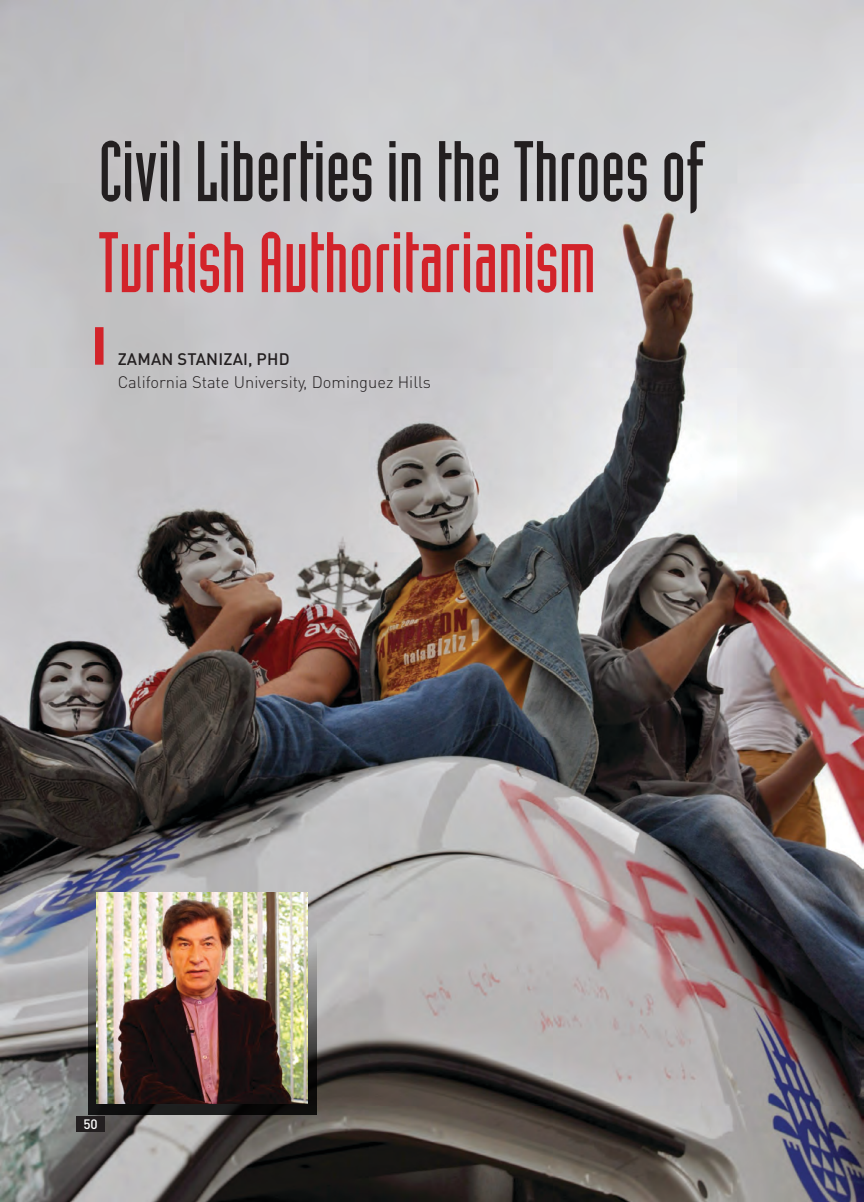
<style>
.page{position:relative;width:864px;height:1202px;background:#fff}
.page>*{position:absolute;margin:0;border:0;box-sizing:border-box;transform-origin:0 0}
.t1{font:84px "Industria LT Std Solid";color:#231f20}
.t2{font:84px "Industria LT Std Solid";color:#d2232a}
.t3{font:300 16.5px "DIN Pro";color:#231f20}
.t4{font:500 16.5px "DIN Pro";letter-spacing:.01em;color:#231f20}
.t5{font:500 13.5px "DIN Pro";color:#fff}
</style>
<div class="page">
<img style="left:0;top:0;width:864px;height:1202px">
<div style="left:95px;top:327px;width:9px;height:38px;background:#d2232a"></div>
<svg style="left:88px;top:926px;width:228px;height:189px;background:#3d3c3b"></svg>
<img style="left:97px;top:892px;width:211px;height:211px">
<div style="left:77px;top:1115px;width:28px;height:16px;background:#231f20"></div>
<h1 class="t1" style="left:99px;top:126px;width:606px">Civil Liberties in the Throes of</h1>
<h1 class="t2" style="left:99px;top:217px;width:499px">Turkish Authoritarianism</h1>
<p class="t4" style="left:118px;top:347px;width:174px">ZAMAN STANIZAI, PHD</p>
<p class="t3" style="left:118px;top:371px;width:315px">California State University, Dominguez Hills</p>
<p class="t5" style="left:83px;top:1114px;width:16px">50</p>
</div>
